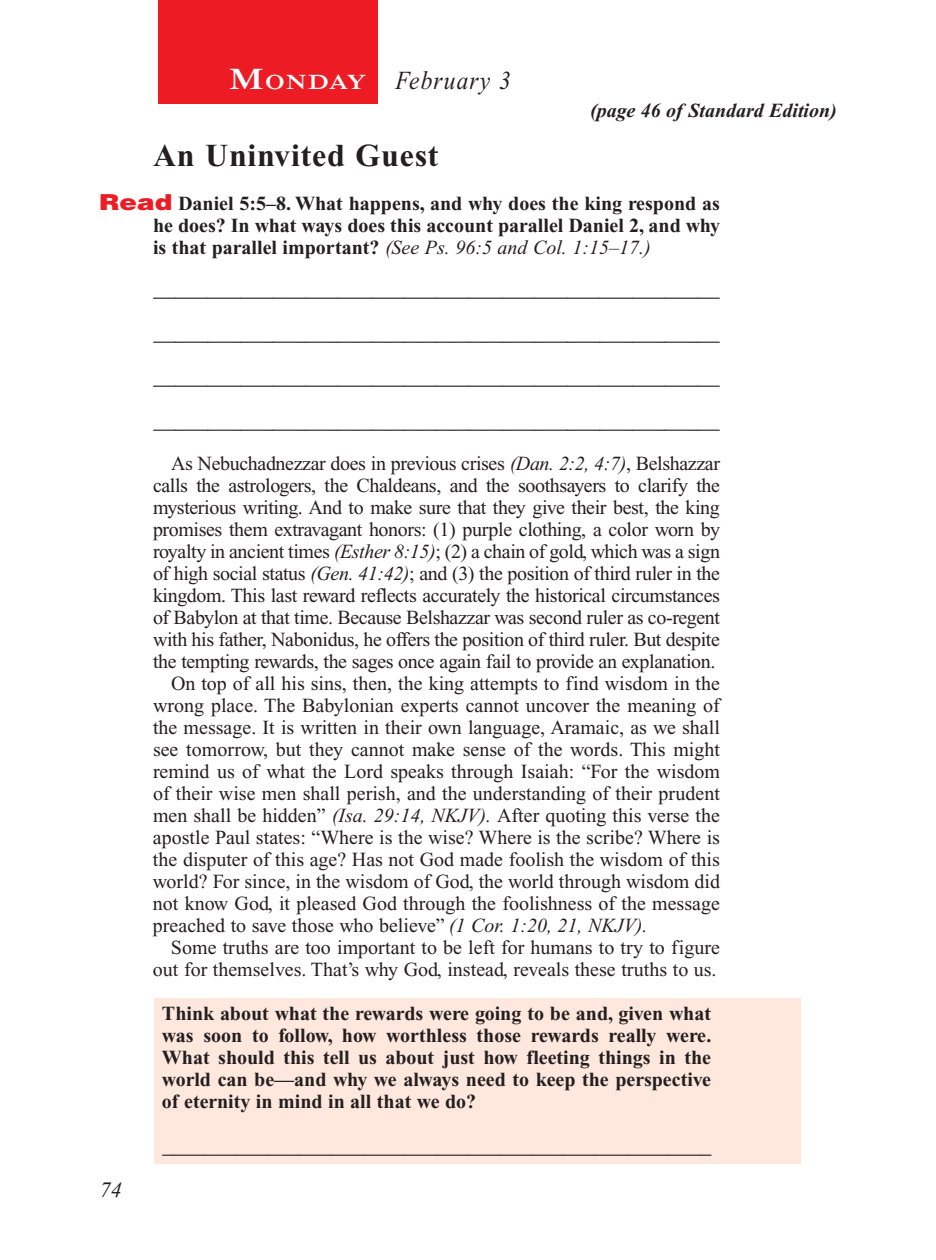
<style>
.page{position:relative;width:936px;height:1260px;background:#fff}
.page>*{position:absolute;margin:0;border:0;box-sizing:border-box;transform-origin:0 0}
.Head{font:700 32px "Times New Roman PS Std";letter-spacing:.025em;color:#231f20}
.Lesson_Dates{font:italic 26px "Times New Roman PS Std";letter-spacing:.05em;color:#231f20;scale:.9 1}
.Blank_Lines{font:22px "Times New Roman PS Std";color:#231f20}
.Blank_Lines_In_Scree{font:22px "Times New Roman PS Std";color:#231f20;scale:.96 1}
.PageNumbers{font:italic 22px "Times New Roman PS Std";color:#231f20}
.Daily_Header{font:600 21px "Times NRMT Std";letter-spacing:.045em;color:#fff;scale:1.1 1}
.Body{font:20px/22px "Times New Roman PS Std";color:#231f20;text-align:justify}
.x-screened_box-text{font:700 20px/22px "Times New Roman PS Std";color:#231f20;text-align:justify}
.Question_NO_SB{font:700 20px/22px "Times New Roman PS Std";color:#231f20;text-align:justify}
.Page_from_SE{font:italic 700 20px "Times New Roman PS Std";color:#231f20}
.s1{font-size:30px}
.s2{font-family:"Helvetica LT Std";font-weight:900;font-size:22px;color:#ed1c24}
.s3{font-weight:400;font-style:italic}
.s4{font-style:italic}
</style>
<div class="page">
<div style="left:158px;top:0;width:220px;height:103px;background:#ed1c24"></div>
<div style="left:155px;top:998px;width:646px;height:166px;background:#fee7dd"></div>
<p class="Daily_Header" style="left:229px;top:70px;width:127px"><span class="s1">M</span>ONDAY</p>
<p class="Lesson_Dates" style="left:396px;top:66px;width:130px">February 3</p>
<p class="Page_from_SE" style="left:590px;top:100px;width:248px">(page 46 of Standard Edition)</p>
<p class="Head" style="left:153px;top:138px;width:287px">An Uninvited Guest</p>
<p class="Question_NO_SB" style="left:153px;top:193px;width:569px;text-indent:-54px"><span class="s2">Read</span> Daniel 5:5–8. What happens, and why does the king respond as he does? In what ways does this account parallel Daniel 2, and why is that parallel important? <span class="s3">(See Ps. 96:5 and Col. 1:15–17.)</span></p>
<p class="Blank_Lines" style="left:153px;top:277px;width:568px">____________________________________________________</p>
<p class="Blank_Lines" style="left:153px;top:321px;width:568px">____________________________________________________</p>
<p class="Blank_Lines" style="left:153px;top:365px;width:568px">____________________________________________________</p>
<p class="Blank_Lines" style="left:153px;top:409px;width:568px">____________________________________________________</p>
<p class="Body" style="left:153px;top:453px;width:569px;text-indent:18px">As Nebuchadnezzar does in previous crises <span class="s4">(Dan. 2:2, 4:7)</span>, Belshazzar calls the astrologers, the Chaldeans, and the soothsayers to clarify the mysterious writing. And to make sure that they give their best, the king promises them extravagant honors: (1) purple clothing, a color worn by royalty in ancient times <span class="s4">(Esther 8:15)</span>; (2) a chain of gold, which was a sign of high social status <span class="s4">(Gen. 41:42)</span>; and (3) the position of third ruler in the kingdom. This last reward reflects accurately the historical circumstances of Babylon at that time. Because Belshazzar was second ruler as co-regent with his father, Nabonidus, he offers the position of third ruler. But despite the tempting rewards, the sages once again fail to provide an explanation.</p>
<p class="Body" style="left:153px;top:673px;width:569px;text-align:left;text-indent:18px">On top of all his sins, then, the king attempts to find wisdom in the wrong place. The Babylonian experts cannot uncover the meaning of the message. It is written in their own language, Aramaic, as we shall see tomorrow, but they cannot make sense of the words. This might remind us of what the Lord speaks through Isaiah: “For the wisdom of their wise men shall perish, and the understanding of their prudent men shall be hidden” <span class="s4">(Isa. 29:14, NKJV).</span> After quoting this verse the apostle Paul states: “Where is the wise? Where is the scribe? Where is the disputer of this age? Has not God made foolish the wisdom of this world? For since, in the wisdom of God, the world through wisdom did not know God, it pleased God through the foolishness of the message preached to save those who believe” <span class="s4">(1 Cor. 1:20, 21, NKJV).</span></p>
<p class="Body" style="left:153px;top:937px;width:569px;text-align:right">Some truths are too important to be left for humans to try to figure out for themselves. That’s why God, instead, reveals these truths to us.</p>
<p class="x-screened_box-text" style="left:162px;top:1003px;width:551px">Think about what the rewards were going to be and, given what was soon to follow, how worthless those rewards really were.<br>What should this tell us about just how fleeting things in the world can be—and why we always need to keep the perspective of eternity in mind in all that we do?</p>
<p class="PageNumbers" style="left:100px;top:1178px;width:23px">74</p>
<p class="Blank_Lines_In_Scree" style="left:162px;top:1134px;width:574px">____________________________________________________</p>
</div>
